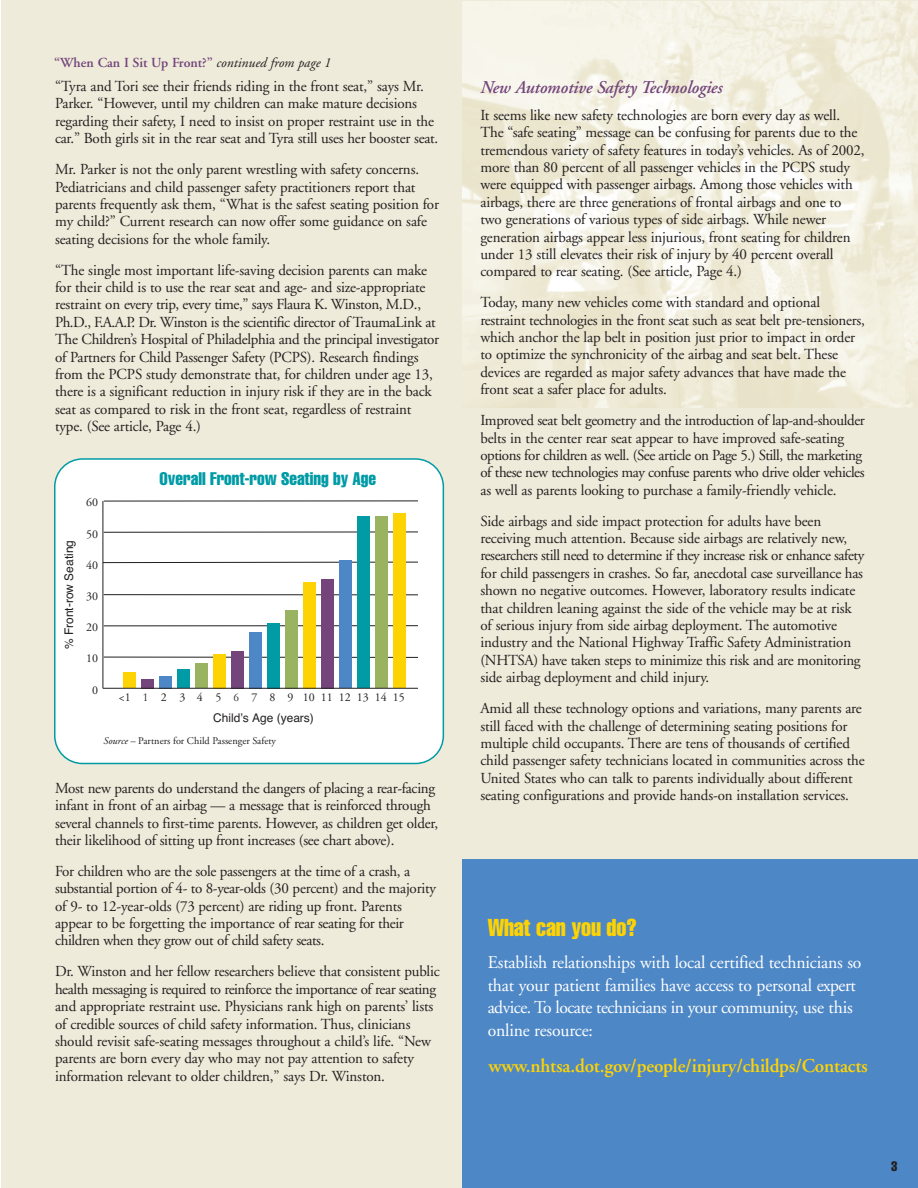
<style>
.page{position:relative;width:918px;height:1188px;background:#fff}
.page>*{position:absolute;margin:0;border:0;box-sizing:border-box;transform-origin:0 0}
.t1{font:extra-condensed 24px "Helvetica";letter-spacing:-.01em;color:#fed304}
.t2{font:600 19.5px "Adobe Garamond";letter-spacing:-.01em;color:#fed304}
.t3{font:18px/22.5px "Adobe Garamond";letter-spacing:-.01em;color:#fff}
.t4{font:italic 600 18px "Adobe Garamond";letter-spacing:-.01em;color:#73457a}
.t5{font:extra-condensed 18px "Helvetica";color:#009ba5}
.t6{font:15.3px/17.4px "Adobe Garamond";letter-spacing:-.01em;color:#231f20}
.t7{font:600 13.8px "Adobe Garamond";color:#73457a}
.t8{font:extra-condensed 13.5px "Helvetica";color:#231f20}
.t9{font:12px "Helvetica";color:#231f20}
.t10{font:12px "Adobe Garamond";color:#231f20}
.t11{font:10.2px "Adobe Garamond";color:#231f20}
.s1{font-weight:400;font-style:italic;color:#231f20}
.s2{font-family:"Garamond"}
.s3{font-style:italic}
</style>
<div class="page">
<div style="left:1px;top:0;width:917px;height:1188px;background:#efebda"></div>
<div style="left:462px;top:859px;width:456px;height:329px;background:#4d87c6"></div>
<img style="left:462px;top:2px;width:456px;height:406px">
<svg style="left:54px;top:458px;width:390px;height:306px;background:#e6ede5"></svg>
<p class="t7" style="left:54px;top:57px;width:279px">“When Can I Sit Up Front?” <span class="s1">continued from page 1</span></p>
<p class="t6" style="left:55px;top:79px;width:385px">“Tyra and Tori see their friends riding in the front seat,” says Mr.<br>Parker. “However, until my children can make mature decisions regarding their safety, I need to insist on proper restraint use in the car.” Both girls sit in the rear seat and Tyra still uses her booster seat.</p>
<p class="t6" style="left:55px;top:162px;width:386px">Mr. Parker is not the only parent wrestling with safety concerns.<br>Pediatricians and child passenger safety practitioners report that parents frequently ask them, “What is the safest seating position for my child?” Current research can now offer some guidance on safe seating decisions for the whole family.</p>
<p class="t6" style="left:55px;top:262px;width:386px">“The single most important life-saving decision parents can make for their child is to use the rear seat and age- and size-appropriate restraint on every trip, every time,” says Flaura K. Winston, M.D., Ph.D., F.A.A.P. Dr. Winston is the scientific director of TraumaLink at The Children’s Hospital of Philadelphia and the principal investigator of Partners for Child Passenger Safety (PCPS). Research findings from the PCPS study demonstrate that, for children under age 13, there is a significant reduction in injury risk if they are in the back seat as compared to risk in the front seat, regardless of restraint type. (See article, Page 4.)</p>
<p class="t9" style="left:65px;top:649px;width:111px;rotate:-90deg">% Front row Seating</p>
<p class="t10" style="left:86px;top:498px;width:13px">60</p>
<p class="t10" style="left:86px;top:529px;width:13px">50</p>
<p class="t10" style="left:86px;top:560px;width:13px">40</p>
<p class="t10" style="left:86px;top:591px;width:13px">30</p>
<p class="t10" style="left:86px;top:623px;width:13px">20</p>
<p class="t10" style="left:86px;top:654px;width:13px">10</p>
<p class="t10" style="left:92px;top:685px;width:7px">0</p>
<p class="t5" style="left:160px;top:472px;width:218px">Overa Front-row Seating by Age</p>
<p class="t10" style="left:119px;top:693px;width:7px">&lt;</p>
<p class="t10" style="left:161px;top:693px;width:134px">2345<span class="s2">6</span>789</p>
<p class="t10" style="left:309px;top:693px;width:7px">0</p>
<p class="t10" style="left:345px;top:693px;width:61px">2 3 415</p>
<p class="t9" style="left:213px;top:714px;width:102px">Child’s Age (years)</p>
<p class="t11" style="left:104px;top:737px;width:174px"><span class="s3">Source –</span> Partners for Child Pa senger Safety</p>
<p class="t6" style="left:55px;top:781px;width:385px">Most new parents do understand the dangers of placing a rear-facing infant in front of an airbag — a message that is reinforced through several channels to first-time parents. However, as children get older, their likelihood of sitting up front increases (see chart above).</p>
<p class="t6" style="left:55px;top:864px;width:382px">For children who are the sole passengers at the time of a crash, a substantial portion of 4- to 8-year-olds (30 percent) and the majority of 9- to 12-year-olds (73 percent) are riding up front. Parents appear to be forgetting the importance of rear seating for their children when they grow out of child safety seats.</p>
<p class="t6" style="left:55px;top:964px;width:386px">Dr. Winston and her fellow researchers believe that consistent public health messaging is required to reinforce the importance of rear seating and appropriate restraint use. Physicians rank high on parents’ lists of credible sources of child safety information. Thus, clinicians should revisit safe-seating messages throughout a child’s life. “New parents are born every day who may not pay attention to safety information relevant to older children,” says Dr. Winston.</p>
<p class="t4" style="left:480px;top:80px;width:244px">New Automotive Safety Technologies</p>
<p class="t6" style="left:480px;top:108px;width:386px">It seems like new safety technologies are born every day as well.<br>The “safe seating” message can be confusing for parents due to the tremendous variety of safety features in today’s vehicles. As of 2002, more than 80 percent of all passenger vehicles in the PCPS study were equipped with passenger airbags. Among those vehicles with airbags, there are three generations of frontal airbags and one to two generations of various types of side airbags. While newer generation airbags appear less injurious, front seating for children under 13 still elevates their risk of injury by 40 percent overall compared to rear seating. (See article, Page 4.)</p>
<p class="t6" style="left:480px;top:295px;width:386px">Today, many new vehicles come with standard and optional restraint technologies in the front seat such as seat belt pre-tensioners, which anchor the lap belt in position just prior to impact in order to optimize the synchronicity of the airbag and seat belt. These devices are regarded as major safety advances that have made the front seat a safer place for adults.</p>
<p class="t6" style="left:480px;top:413px;width:386px">Improved seat belt geometry and the introduction of lap-and-shoulder belts in the center rear seat appear to have improved safe-seating options for children as well. (See article on Page 5.) Still, the marketing of these new technologies may confuse parents who drive older vehicles as well as parents looking to purchase a family-friendly vehicle.</p>
<p class="t6" style="left:480px;top:513px;width:385px">Side airbags and side impact protection for adults have been receiving much attention. Because side airbags are relatively new, researchers still need to determine if they increase risk or enhance safety for child passengers in crashes. So far, anecdotal case surveillance has shown no negative outcomes. However, laboratory results indicate that children leaning against the side of the vehicle may be at risk of serious injury from side airbag deployment. The automotive industry and the National Highway Traffic Safety Administration (NHTSA) have taken steps to minimize this risk and are monitoring side airbag deployment and child injury.</p>
<p class="t6" style="left:480px;top:701px;width:386px">Amid all these technology options and variations, many parents are still faced with the challenge of determining seating positions for multiple child occupants. There are tens of thousands of certified child passenger safety technicians located in communities across the United States who can talk to parents individually about different seating configurations and provide hands-on installation services.</p>
<h1 class="t1" style="left:488px;top:919px;width:151px">What can you do?</h1>
<p class="t3" style="left:488px;top:953px;width:375px">Establish relationships with local certified technicians so that your patient families have access to personal expert advice. To locate technicians in your community, use this online resource:</p>
<p class="t2" style="left:489px;top:1058px;width:381px">www.nhtsa.dot.gov/people/injury/childps/Contacts</p>
<p class="t8" style="left:891px;top:1161px;width:8px">3</p>
</div>
